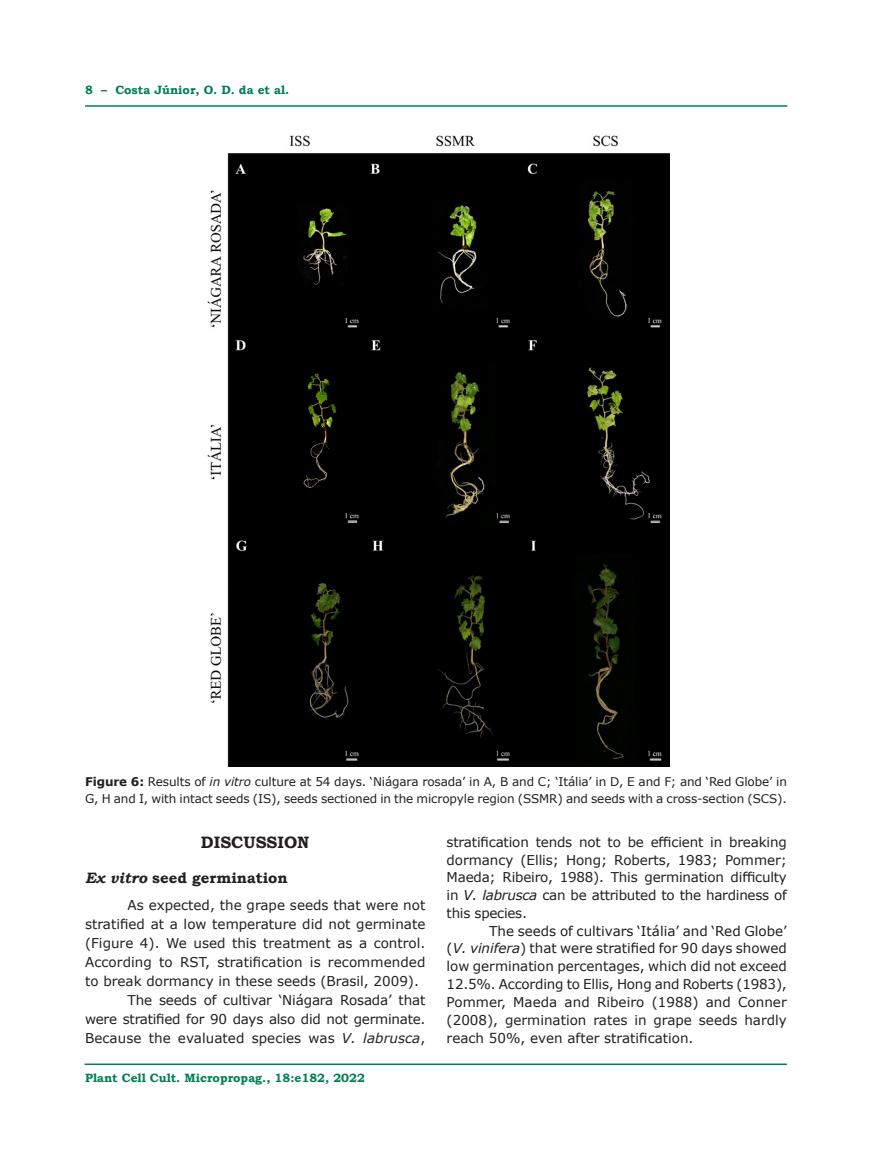
<style>
.page{position:relative;width:872px;height:1149px;background:#fff}
.page>*{position:absolute;margin:0;border:0;box-sizing:border-box;transform-origin:0 0}
.Título_2_Art{font:700 16.5px "Bookman Old Style";color:#231f20}
.Subtítulo_Art{font:700 15px "Bookman Old Style";color:#231f20}
.Corpo_de_Texto_Art{font:13.5px/17.9px "Verdana";color:#231f20;text-align:justify}
.Titulo_tab_fig_e_qua{font:12px/16.5px "Verdana";letter-spacing:-.01em;color:#231f20}
.t1{font:700 12px "Bookman Old Style";color:#007e54}
.s1{font-weight:700}
.s2{font-style:italic}
</style>
<div class="page">
<hr style="left:85px;top:1063px;width:702px;height:1px;background:#007e54">
<hr style="left:85px;top:105px;width:702px;height:2px;background:#007e54">
<img style="left:207px;top:135px;width:463px;height:631px">
<p class="t1" style="left:85px;top:81px;width:206px">8 – Costa Júnior, O. D. da et al.</p>
<p class="Titulo_tab_fig_e_qua" style="left:85px;top:773px;width:703px"><span class="s1">Figure 6:</span> Results of <span class="s2">in vitro</span> culture at 54 days. ‘Niágara rosada’ in A, B and C; ‘Itália’ in D, E and F; and ‘Red Globe’ in<br>G, H and I, with intact seeds (IS), seeds sectioned in the micropyle region (SSMR) and seeds with a cross-section (SCS).</p>
<p class="Título_2_Art" style="left:201px;top:830px;width:110px">DISCUSSION</p>
<p class="Subtítulo_Art" style="left:85px;top:866px;width:204px"><span class="s2">Ex vitro</span> seed germination</p>
<p class="Corpo_de_Texto_Art" style="left:85px;top:895px;width:342px;line-height:18.9px;text-indent:43px">As expected, the grape seeds that were not stratified at a low temperature did not germinate (Figure 4). We used this treatment as a control.<br>According to RST, stratification is recommended to break dormancy in these seeds (Brasil, 2009).</p>
<p class="Corpo_de_Texto_Art" style="left:85px;top:989px;width:342px;line-height:18.9px;text-indent:43px">The seeds of cultivar ‘Niágara Rosada’ that were stratified for 90 days also did not germinate.<br>Because the evaluated species was <span class="s2">V. labrusca</span>,</p>
<p class="Corpo_de_Texto_Art" style="left:446px;top:832px;width:342px">stratification tends not to be efficient in breaking dormancy (Ellis; Hong; Roberts, 1983; Pommer; Maeda; Ribeiro, 1988). This germination difficulty in <span class="s2">V. labrusca</span> can be attributed to the hardiness of this species.</p>
<p class="Corpo_de_Texto_Art" style="left:446px;top:921px;width:342px;text-indent:43px">The seeds of cultivars ‘Itália’ and ‘Red Globe’ (<span class="s2">V. vinifera</span>) that were stratified for 90 days showed low germination percentages, which did not exceed 12.5%. According to Ellis, Hong and Roberts (1983), Pommer, Maeda and Ribeiro (1988) and Conner (2008), germination rates in grape seeds hardly reach 50%, even after stratification.</p>
<p class="t1" style="left:85px;top:1068px;width:281px">Plant Cell Cult. Micropropag., 18:e182, 2022</p>
</div>
